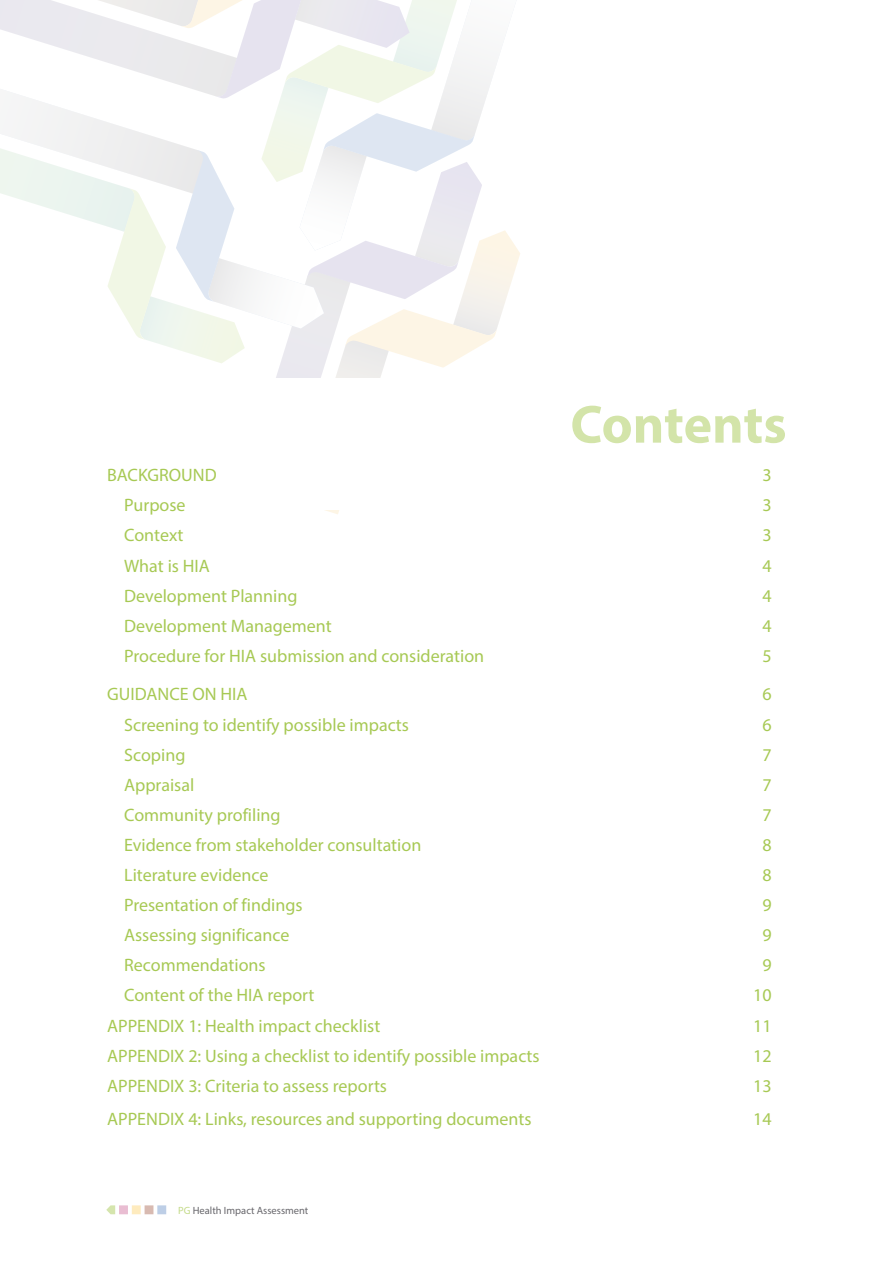
<style>
.page{position:relative;width:893px;height:1263px;background:#fff}
.page>*{position:absolute;margin:0;border:0;box-sizing:border-box;transform-origin:0 0}
.t1{font:700 54px "Myriad Pro";letter-spacing:-.005em;color:#d3e4a9}
.t2{font:18px "Myriad Pro";color:#a7c954}
.t3{font:10.5px "Myriad Pro";color:#68676c}
.s1{color:#c3da88}
</style>
<div class="page">
<svg style="left:106px;top:1205px;width:60px;height:9px"></svg>
<svg style="left:0;top:0;width:520px;height:514px"></svg>
<div style="left:225px;top:379px;width:161px;height:131px;background:#fff"></div>
<h1 class="t1" style="left:570px;top:389px;width:218px">Contents</h1>
<p class="t2" style="left:107px;top:464px;width:111px">BACKGROUND</p>
<p class="t2" style="left:762px;top:464px;width:11px">3</p>
<p class="t2" style="left:124px;top:494px;width:63px">Purpose</p>
<p class="t2" style="left:762px;top:494px;width:11px">3</p>
<p class="t2" style="left:124px;top:524px;width:61px">Context</p>
<p class="t2" style="left:762px;top:524px;width:11px">3</p>
<p class="t2" style="left:124px;top:554px;width:87px">What is HIA</p>
<p class="t2" style="left:762px;top:554px;width:11px">4</p>
<p class="t2" style="left:124px;top:584px;width:175px">Development Planning</p>
<p class="t2" style="left:762px;top:584px;width:11px">4</p>
<p class="t2" style="left:124px;top:615px;width:209px">Development Management</p>
<p class="t2" style="left:762px;top:615px;width:11px">4</p>
<p class="t2" style="left:124px;top:645px;width:362px">Procedure for HIA submission and consideration</p>
<p class="t2" style="left:762px;top:645px;width:11px">5</p>
<p class="t2" style="left:107px;top:683px;width:142px">GUIDANCE ON HIA</p>
<p class="t2" style="left:762px;top:683px;width:11px">6</p>
<p class="t2" style="left:124px;top:713px;width:286px">Screening to identify possible impacts</p>
<p class="t2" style="left:762px;top:713px;width:11px">6</p>
<p class="t2" style="left:124px;top:743px;width:63px">Scoping</p>
<p class="t2" style="left:762px;top:743px;width:11px">7</p>
<p class="t2" style="left:124px;top:774px;width:72px">Appraisal</p>
<p class="t2" style="left:762px;top:774px;width:11px">7</p>
<p class="t2" style="left:124px;top:804px;width:158px">Community profiling</p>
<p class="t2" style="left:762px;top:804px;width:11px">7</p>
<p class="t2" style="left:124px;top:834px;width:299px">Evidence from stakeholder consultation</p>
<p class="t2" style="left:762px;top:834px;width:11px">8</p>
<p class="t2" style="left:124px;top:864px;width:146px">Literature evidence</p>
<p class="t2" style="left:762px;top:864px;width:11px">8</p>
<p class="t2" style="left:124px;top:894px;width:180px">Presentation of findings</p>
<p class="t2" style="left:762px;top:894px;width:11px">9</p>
<p class="t2" style="left:124px;top:924px;width:167px">Assessing significance</p>
<p class="t2" style="left:762px;top:924px;width:11px">9</p>
<p class="t2" style="left:124px;top:954px;width:143px">Recommendations</p>
<p class="t2" style="left:762px;top:954px;width:11px">9</p>
<p class="t2" style="left:124px;top:984px;width:192px">Content of the HIA report</p>
<p class="t2" style="left:753px;top:984px;width:20px">10</p>
<p class="t2" style="left:107px;top:1014px;width:275px">APPENDIX 1: Health impact checklist</p>
<p class="t2" style="left:753px;top:1014px;width:20px">11</p>
<p class="t2" style="left:107px;top:1044px;width:434px">APPENDIX 2: Using a checklist to identify possible impacts</p>
<p class="t2" style="left:753px;top:1044px;width:20px">12</p>
<p class="t2" style="left:107px;top:1074px;width:281px">APPENDIX 3: Criteria to assess reports</p>
<p class="t2" style="left:753px;top:1074px;width:20px">13</p>
<p class="t2" style="left:107px;top:1108px;width:426px">APPENDIX 4: Links, resources and supporting documents</p>
<p class="t2" style="left:753px;top:1108px;width:20px">14</p>
<p class="t3" style="left:178px;top:1204px;width:132px"><span class="s1">PG</span> Health Impact Assessment</p>
</div>
